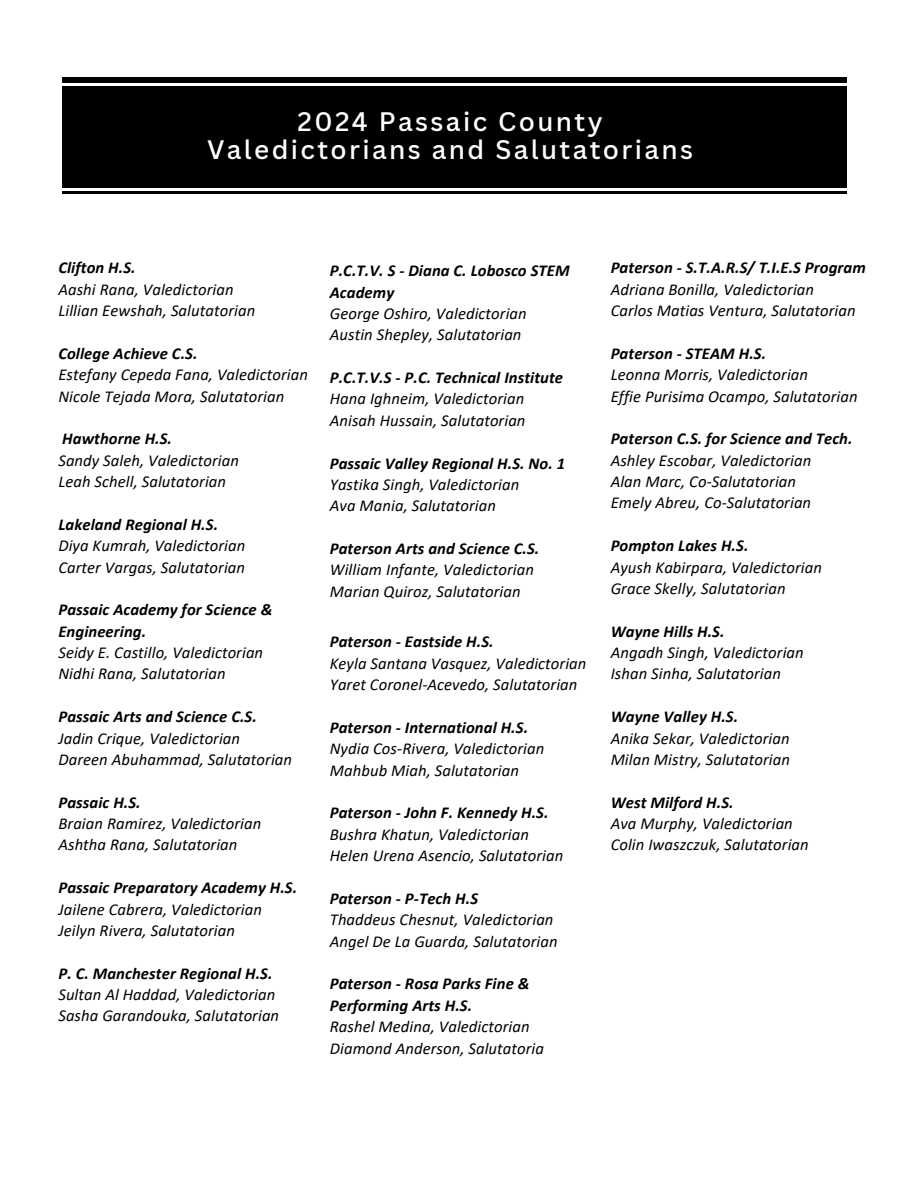
<style>
.page{position:relative;width:918px;height:1188px;background:#fff}
.page>*{position:absolute;margin:0;border:0;box-sizing:border-box;transform-origin:0 0}
.t1{font:500 26.1px/28.2px "Canva Sans";letter-spacing:.09em;color:#fff;text-align:center}
.t2{font:italic 16.65px "Calibri";letter-spacing:.005em;color:#000}
.t3{font:italic 700 16.65px/21.3px "Calibri";letter-spacing:.005em;color:#000}
.t4{font:italic 16.65px "Calibri";letter-spacing:.005em;color:#010101}
.t5{font:italic 700 16.65px "Calibri";letter-spacing:.005em;color:#010101}
.s1{color:#000}
</style>
<div class="page">
<div style="left:62px;top:89px;width:785px;height:47px;background:#000"></div>
<div style="left:62px;top:136px;width:785px;height:46px;background:#000"></div>
<div style="left:62px;top:77px;width:785px;height:6px;background:#000"></div>
<hr style="left:62px;top:86px;width:785px;height:3px;background:#000">
<hr style="left:62px;top:191px;width:785px;height:3px;background:#000">
<div style="left:62px;top:182px;width:785px;height:6px;background:#000"></div>
<p class="t1" style="left:207px;top:107px;width:488px">2024 Passaic County<br>Valedictorians and Salutatorians</p>
<p class="t5" style="left:58px;top:261px;width:79px"><span class="s1">C</span>lifton H.S.</p>
<p class="t4" style="left:58px;top:282px;width:177px">Aashi Rana, Valedictorian</p>
<p class="t4" style="left:58px;top:304px;width:198px">Lillian Eewshah, Salutatorian</p>
<p class="t5" style="left:58px;top:346px;width:141px">College Achieve C.S.</p>
<p class="t4" style="left:58px;top:368px;width:251px">Estefany Cepeda Fana, Valedictorian</p>
<p class="t4" style="left:58px;top:389px;width:227px">Nicole Tejada Mora, Salutatorian</p>
<p class="t3" style="left:62px;top:430px;width:111px">Hawthorne H.S.</p>
<p class="t2" style="left:58px;top:453px;width:182px">Sandy Saleh, Valedictorian</p>
<p class="t2" style="left:58px;top:475px;width:169px">Leah Schell, Salutatorian</p>
<p class="t3" style="left:58px;top:515px;width:161px">Lakeland Regional H.S.</p>
<p class="t2" style="left:58px;top:539px;width:188px">Diya Kumrah, Valedictorian</p>
<p class="t2" style="left:58px;top:560px;width:188px">Carter Vargas, Salutatorian</p>
<p class="t3" style="left:58px;top:601px;width:216px">Passaic Academy for Science &amp;</p>
<p class="t3" style="left:58px;top:622px;width:89px">Engineering.</p>
<p class="t2" style="left:58px;top:646px;width:206px">Seidy E. Castillo, Valedictorian</p>
<p class="t2" style="left:58px;top:667px;width:169px">Nidhi Rana, Salutatorian</p>
<p class="t3" style="left:58px;top:707px;width:200px">Passaic Arts and Science C.S.</p>
<p class="t2" style="left:58px;top:731px;width:183px">Jadin Crique, Valedictorian</p>
<p class="t2" style="left:58px;top:752px;width:235px">Dareen Abuhammad, Salutatorian</p>
<p class="t3" style="left:58px;top:793px;width:84px">Passaic H.S.</p>
<p class="t2" style="left:58px;top:817px;width:204px">Braian Ramirez, Valedictorian</p>
<p class="t2" style="left:58px;top:838px;width:181px">Ashtha Rana, Salutatorian</p>
<p class="t3" style="left:58px;top:878px;width:240px">Passaic Preparatory Academy H.S.</p>
<p class="t2" style="left:58px;top:902px;width:205px">Jailene Cabrera, Valedictorian</p>
<p class="t2" style="left:58px;top:923px;width:178px">Jeilyn Rivera, Salutatorian</p>
<p class="t3" style="left:58px;top:964px;width:216px">P. C. Manchester Regional H.S.</p>
<p class="t2" style="left:58px;top:988px;width:218px">Sultan Al Haddad, Valedictorian</p>
<p class="t2" style="left:58px;top:1009px;width:222px">Sasha Garandouka, Salutatorian</p>
<p class="t3" style="left:330px;top:261px;width:241px">P.C.T.V. S - Diana C. Lobosco STEM<br>Academy</p>
<h1 class="t2" style="left:330px;top:306px;width:198px">George Oshiro, Valedictorian</h1>
<p class="t2" style="left:330px;top:328px;width:193px">Austin Shepley, Salutatorian</p>
<p class="t3" style="left:330px;top:368px;width:235px">P.C.T.V.S - P.C. Technical Institute</p>
<p class="t2" style="left:330px;top:392px;width:196px">Hana Ighneim, Valedictorian</p>
<p class="t2" style="left:330px;top:413px;width:197px">Anisah Hussain, Salutatorian</p>
<p class="t3" style="left:330px;top:454px;width:237px">Passaic Valley Regional H.S. No. 1</p>
<p class="t2" style="left:330px;top:477px;width:191px">Yastika Singh, Valedictorian</p>
<p class="t2" style="left:330px;top:499px;width:168px">Ava Mania, Salutatorian</p>
<p class="t3" style="left:330px;top:539px;width:211px">Paterson Arts and Science C.S.</p>
<p class="t2" style="left:330px;top:563px;width:206px">William Infante, Valedictorian</p>
<p class="t2" style="left:330px;top:584px;width:192px">Marian Quiroz, Salutatorian</p>
<p class="t3" style="left:330px;top:633px;width:165px">Paterson - Eastside H.S.</p>
<p class="t2" style="left:330px;top:656px;width:258px">Keyla Santana Vasquez, Valedictorian</p>
<p class="t2" style="left:330px;top:678px;width:249px">Yaret Coronel-Acevedo, Salutatorian</p>
<p class="t3" style="left:330px;top:718px;width:200px">Paterson - International H.S.</p>
<p class="t2" style="left:330px;top:742px;width:216px">Nydia Cos-Rivera, Valedictorian</p>
<p class="t2" style="left:330px;top:763px;width:191px">Mahbub Miah, Salutatorian</p>
<p class="t3" style="left:330px;top:804px;width:220px">Paterson - John F. Kennedy H.S.</p>
<p class="t2" style="left:330px;top:827px;width:201px">Bushra Khatun, Valedictorian</p>
<p class="t2" style="left:330px;top:849px;width:235px">Helen Urena Asencio, Salutatorian</p>
<p class="t3" style="left:330px;top:889px;width:150px">Paterson - P-Tech H.S</p>
<p class="t2" style="left:330px;top:913px;width:225px">Thaddeus Chesnut, Valedictorian</p>
<p class="t2" style="left:330px;top:934px;width:229px">Angel De La Guarda, Salutatorian</p>
<p class="t3" style="left:330px;top:975px;width:201px">Paterson - Rosa Parks Fine &amp;<br>Performing Arts H.S.</p>
<p class="t2" style="left:330px;top:1020px;width:201px">Rashel Medina, Valedictorian</p>
<p class="t2" style="left:330px;top:1041px;width:216px">Diamond Anderson, Salutatoria</p>
<p class="t3" style="left:611px;top:259px;width:257px">Paterson - S.T.A.R.S/ T.I.E.S Program</p>
<p class="t2" style="left:611px;top:282px;width:205px">Adriana Bonilla, Valedictorian</p>
<p class="t2" style="left:611px;top:304px;width:247px">Carlos Matias Ventura, Salutatorian</p>
<p class="t3" style="left:611px;top:344px;width:157px">Paterson - STEAM H.S.</p>
<p class="t2" style="left:611px;top:368px;width:199px">Leonna Morris, Valedictorian</p>
<p class="t2" style="left:611px;top:389px;width:249px">Effie Purisima Ocampo, Salutatorian</p>
<p class="t3" style="left:611px;top:430px;width:243px">Paterson C.S. for Science and Tech.</p>
<p class="t2" style="left:611px;top:453px;width:202px">Ashley Escobar, Valedictorian</p>
<p class="t2" style="left:611px;top:475px;width:187px">Alan Marc, Co-Salutatorian</p>
<p class="t2" style="left:611px;top:496px;width:202px">Emely Abreu, Co-Salutatorian</p>
<p class="t3" style="left:611px;top:536px;width:139px">Pompton Lakes H.S.</p>
<p class="t2" style="left:611px;top:560px;width:213px">Ayush Kabirpara, Valedictorian</p>
<p class="t2" style="left:611px;top:581px;width:176px">Grace Skelly, Salutatorian</p>
<p class="t3" style="left:611px;top:622px;width:115px">Wayne Hills H.S.</p>
<p class="t2" style="left:611px;top:646px;width:195px">Angadh Singh, Valedictorian</p>
<p class="t2" style="left:611px;top:667px;width:172px">Ishan Sinha, Salutatorian</p>
<p class="t3" style="left:611px;top:707px;width:129px">Wayne Valley H.S.</p>
<p class="t2" style="left:611px;top:731px;width:181px">Anika Sekar, Valedictorian</p>
<p class="t2" style="left:611px;top:752px;width:181px">Milan Mistry, Salutatorian</p>
<p class="t3" style="left:611px;top:793px;width:125px">West Milford H.S.</p>
<p class="t2" style="left:611px;top:817px;width:184px">Ava Murphy, Valedictorian</p>
<p class="t2" style="left:611px;top:838px;width:200px">Colin Iwaszczuk, Salutatorian</p>
</div>
